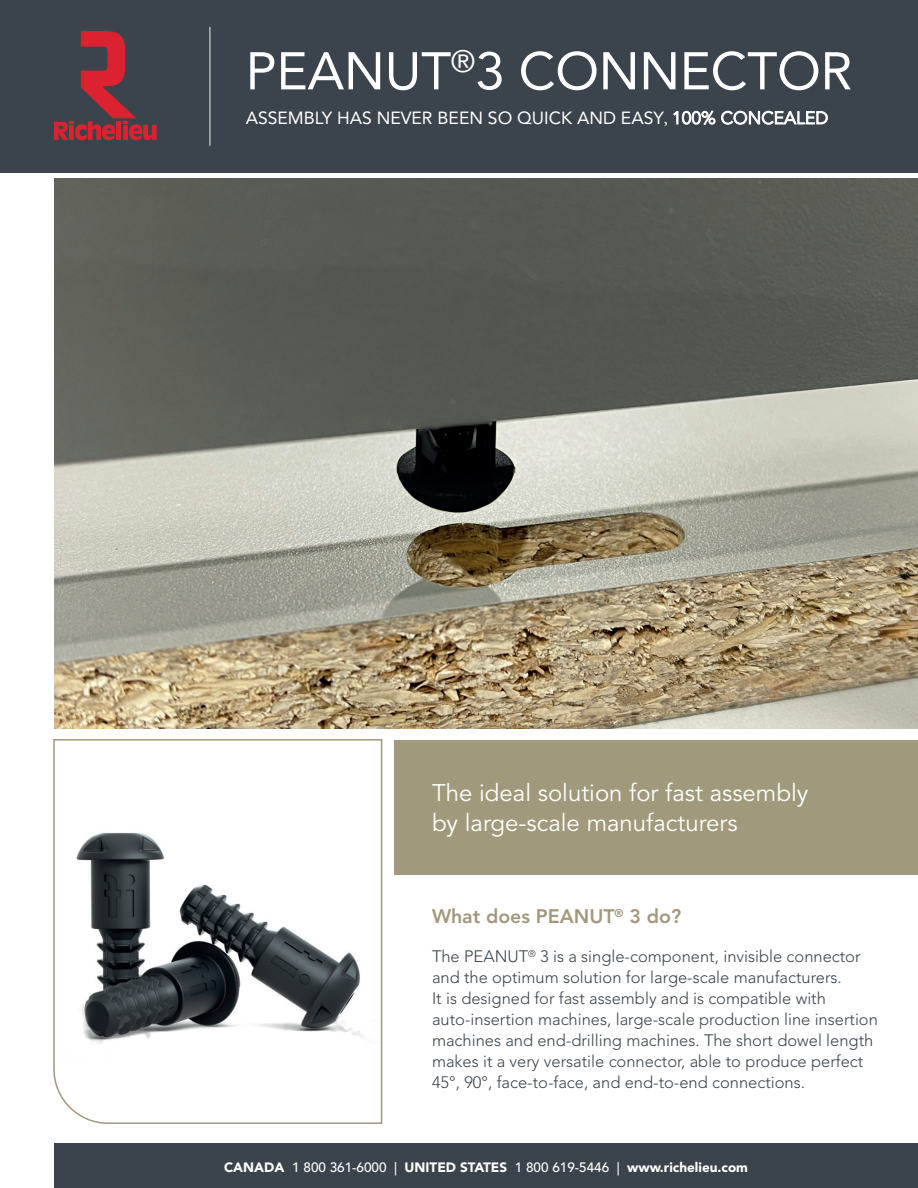
<style>
.page{position:relative;width:918px;height:1188px;background:#fff}
.page>*{position:absolute;margin:0;border:0;box-sizing:border-box;transform-origin:0 0}
.t1{font:52.5px "Avenir LT Std";letter-spacing:-.005em;color:#fff}
.t2{font:24px/30px "Avenir LT Std";color:#fff}
.t3{font:800 19.5px "Avenir LT Std";color:#a1997b}
.t4{font:17.55px "Avenir LT Std";color:#fff}
.t5{font:300 16.5px/21px "Avenir LT Std";color:#3b444c}
.t6{font:900 13.5px "Avenir LT Std";color:#fff}
.s1{font-family:"Minion Pro"}
.s2{font-style:inherit}
.s3{font-weight:500}
</style>
<div class="page">
<div style="left:54px;top:1143px;width:864px;height:45px;background:#3b444c"></div>
<div style="left:0;top:0;width:918px;height:173px;background:#3b444c"></div>
<hr style="left:209px;top:27px;width:2px;height:119px;background:#fff">
<svg style="left:54px;top:31px;width:103px;height:109px"></svg>
<img style="left:54px;top:178px;width:864px;height:551px">
<div style="left:394px;top:740px;width:524px;height:135px;background:#a1997b"></div>
<svg style="left:53px;top:739px;width:330px;height:385px"></svg>
<h1 class="t1" style="left:246px;top:41px;width:608px">PEANUT<sup>®</sup>3 CONNECTOR</h1>
<p class="t4" style="left:246px;top:108px;width:584px">ASSEMBLY HAS NEVER BEEN SO QUICK AND EASY<span class="s1">,</span> <span class="s2">100% CONCEALED</span></p>
<h2 class="t2" style="left:432px;top:779px;width:378px">The ideal solution for fast assembly by large-scale manufacturers</h2>
<p class="t3" style="left:432px;top:905px;width:251px">What does PEANUT<sup>®</sup> 3 do?</p>
<p class="t5" style="left:432px;top:946px;width:447px">The PEANUT<sup>®</sup> 3 is a single-component, invisible connector and the optimum solution for large-scale manufacturers.<br>It is designed for fast assembly and is compatible with auto-insertion machines, large-scale production line insertion machines and end-drilling machines. The short dowel length makes it a very versatile connector, able to produce perfect 45°, 90°, face-to-face, and end-to-end connections.</p>
<p class="t6" style="left:224px;top:1159px;width:525px">CANADA <span class="s3">1 800 361-6000 |</span> UNITED STATES <span class="s3">1 800 619-5446 |</span> www.richelieu.com</p>
</div>
